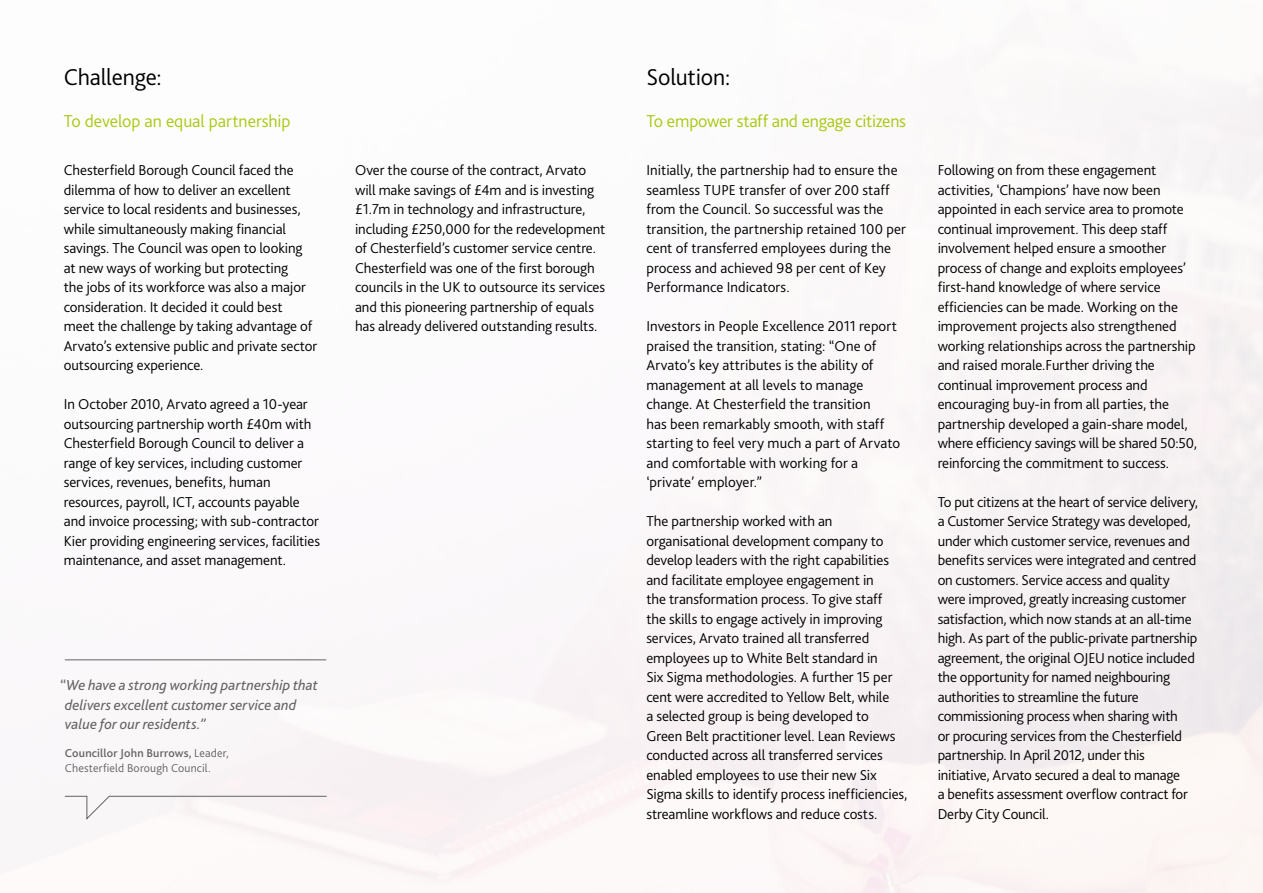
<style>
.page{position:relative;width:1263px;height:893px;background:#fff}
.page>*{position:absolute;margin:0;border:0;box-sizing:border-box;transform-origin:0 0}
.t1{font:300 24px "Bliss 2";letter-spacing:-.01em;color:#000}
.t2{font:300 18px "Bliss 2";letter-spacing:-.01em;color:#aac811}
.t3{font:300 15px/19.5px "Bliss 2";letter-spacing:-.005em;color:#000}
.t4{font:italic 15px/19.5px "Bliss 2";letter-spacing:.005em;color:#646363}
.t5{font:300 12px/15px "Bliss 2";letter-spacing:.01em;color:#646363}
.s1{font-weight:500}
</style>
<div class="page">
<hr style="left:65px;top:659px;width:261px;height:1px;background:#646363">
<svg style="left:64px;top:795px;width:263px;height:25px"></svg>
<p class="t1" style="left:64px;top:63px;width:100px">Challenge:</p>
<p class="t2" style="left:64px;top:110px;width:228px">To develop an equal partnership</p>
<p class="t3" style="left:64px;top:160px;width:255px">Chesterfield Borough Council faced the dilemma of how to deliver an excellent service to local residents and businesses, while simultaneously making financial savings. The Council was open to looking at new ways of working but protecting<br>the jobs of its workforce was also a major consideration. It decided it could best<br>meet the challenge by taking advantage of Arvato’s extensive public and private sector outsourcing experience.</p>
<p class="t3" style="left:64px;top:394px;width:258px">In October 2010, Arvato agreed a 10-year outsourcing partnership worth £40m with Chesterfield Borough Council to deliver a range of key services, including customer services, revenues, benefits, human resources, payroll, ICT, accounts payable and invoice processing; with sub-contractor Kier providing engineering services, facilities maintenance, and asset management.</p>
<p class="t3" style="left:355px;top:160px;width:252px">Over the course of the contract, Arvato will make savings of £4m and is investing £1.7m in technology and infrastructure, including £250,000 for the redevelopment of Chesterfield’s customer service centre.</p>
<p class="t3" style="left:355px;top:257px;width:252px">Chesterfield was one of the first borough councils in the UK to outsource its services and this pioneering partnership of equals has already delivered outstanding results.</p>
<p class="t4" style="left:65px;top:675px;width:255px;text-indent:-5px">“We have a strong working partnership that delivers excellent customer service and value for our residents.”</p>
<p class="t5" style="left:65px;top:745px;width:165px"><span class="s1">Councillor John Burrows,</span> Leader,<br>Chesterfield Borough Council.</p>
<p class="t1" style="left:646px;top:63px;width:85px">Solution:</p>
<p class="t2" style="left:646px;top:110px;width:261px">To empower staff and engage citizens</p>
<p class="t3" style="left:646px;top:160px;width:261px">Initially, the partnership had to ensure the seamless TUPE transfer of over 200 staff from the Council. So successful was the transition, the partnership retained 100 per cent of transferred employees during the process and achieved 98 per cent of Key Performance Indicators.</p>
<p class="t3" style="left:646px;top:316px;width:255px">Investors in People Excellence 2011 report praised the transition, stating: “One of Arvato’s key attributes is the ability of management at all levels to manage change. At Chesterfield the transition<br>has been remarkably smooth, with staff starting to feel very much a part of Arvato and comfortable with working for a ‘private’ employer.”</p>
<p class="t3" style="left:646px;top:511px;width:263px">The partnership worked with an organisational development company to develop leaders with the right capabilities and facilitate employee engagement in<br>the transformation process. To give staff<br>the skills to engage actively in improving services, Arvato trained all transferred employees up to White Belt standard in<br>Six Sigma methodologies. A further 15 per cent were accredited to Yellow Belt, while<br>a selected group is being developed to Green Belt practitioner level. Lean Reviews conducted across all transferred services enabled employees to use their new Six Sigma skills to identify process inefficiencies, streamline workflows and reduce costs.</p>
<p class="t3" style="left:938px;top:160px;width:261px">Following on from these engagement activities, ‘Champions’ have now been appointed in each service area to promote continual improvement. This deep staff involvement helped ensure a smoother process of change and exploits employees’ first-hand knowledge of where service efficiencies can be made. Working on the improvement projects also strengthened working relationships across the partnership and raised morale.Further driving the continual improvement process and encouraging buy-in from all parties, the partnership developed a gain-share model, where efficiency savings will be shared 50:50, reinforcing the commitment to success.</p>
<p class="t3" style="left:938px;top:491px;width:262px">To put citizens at the heart of service delivery, a Customer Service Strategy was developed, under which customer service, revenues and benefits services were integrated and centred on customers. Service access and quality were improved, greatly increasing customer satisfaction, which now stands at an all-time high. As part of the public-private partnership agreement, the original OJEU notice included the opportunity for named neighbouring authorities to streamline the future commissioning process when sharing with<br>or procuring services from the Chesterfield partnership. In April 2012, under this initiative, Arvato secured a deal to manage<br>a benefits assessment overflow contract for Derby City Council.</p>
</div>
